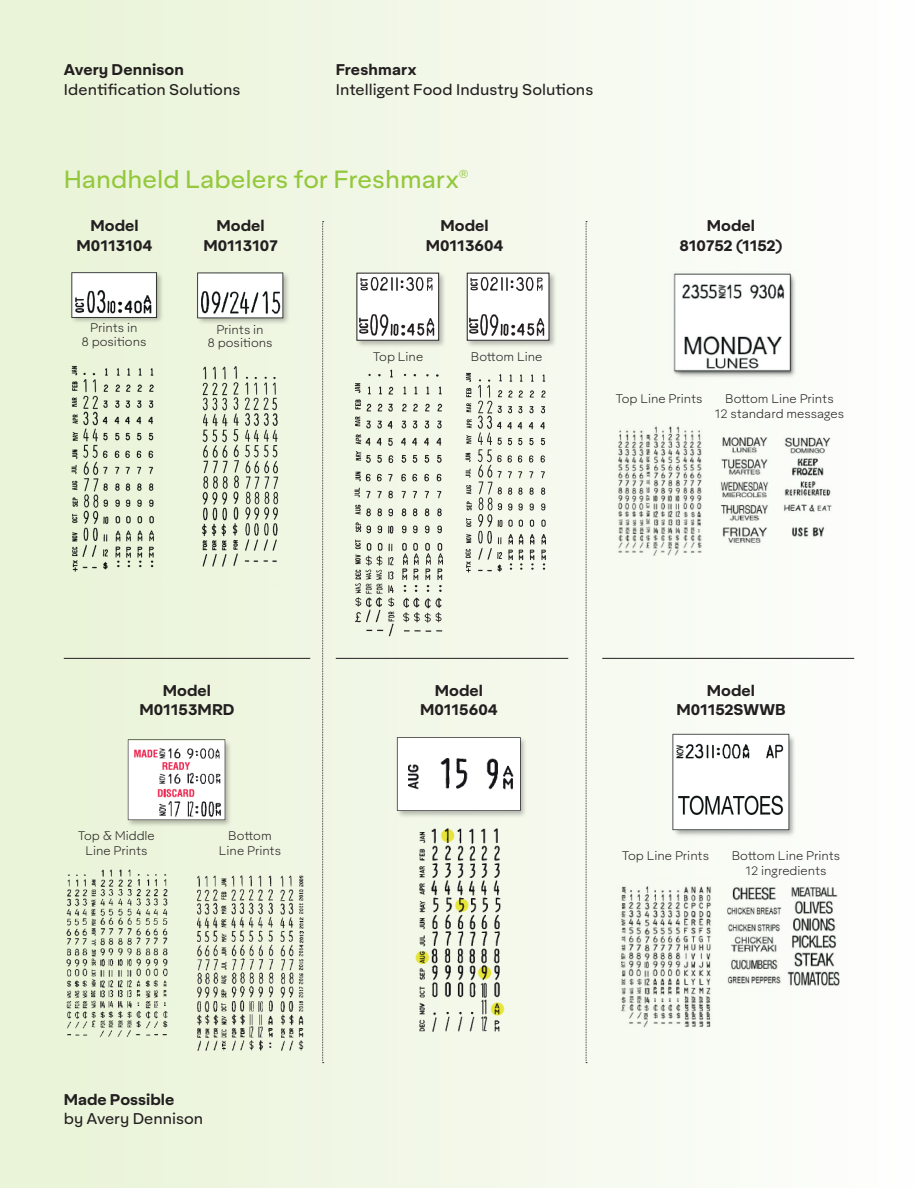
<style>
.page{position:relative;width:918px;height:1188px;background:#fff}
.page>*{position:absolute;margin:0;border:0;box-sizing:border-box;transform-origin:0 0}
.t1{font:24px "Aktifo A";color:#94c83c}
.t2{font:700 15px/19.5px "Aktifo A";color:#231f20;text-align:center}
.t3{font:15px "Aktifo A";letter-spacing:.005em;color:#231f20}
.t4{font:300 12px/15px "Aktifo A";color:#231f20;text-align:center}
</style>
<div class="page">
<div style="left:0;top:0;width:918px;height:1188px;background:linear-gradient(to right,#e8f3d6,#fefefe)"></div>
<div style="left:355px;top:271px;width:92px;height:77px;background:#231f20;opacity:.3"></div>
<div style="left:357px;top:273px;width:82px;height:67px;background:#fff"></div>
<div style="left:357px;top:273px;width:82px;height:68px;border:1px solid #231f20"></div>
<img style="left:359px;top:277px;width:76px;height:59px">
<img style="left:353px;top:368px;width:91px;height:269px">
<img style="left:462px;top:369px;width:86px;height:206px">
<img style="left:610px;top:413px;width:238px;height:166px">
<img style="left:192px;top:361px;width:98px;height:225px">
<div style="left:196px;top:271px;width:94px;height:54px;background:#231f20;opacity:.3"></div>
<img style="left:196px;top:271px;width:89px;height:49px">
<img style="left:67px;top:359px;width:94px;height:225px">
<div style="left:71px;top:271px;width:93px;height:54px;background:#231f20;opacity:.3"></div>
<img style="left:70px;top:270px;width:88px;height:49px">
<div style="left:465px;top:271px;width:92px;height:77px;background:#231f20;opacity:.3"></div>
<div style="left:467px;top:273px;width:82px;height:68px;border:1px solid #231f20"></div>
<img style="left:469px;top:275px;width:78px;height:63px">
<svg style="left:322px;top:221px;width:2px;height:842px;background:#bfc3b6"></svg>
<hr style="left:64px;top:658px;width:246px;height:1px;background:#231f20">
<img style="left:666px;top:269px;width:135px;height:116px">
<img style="left:612px;top:879px;width:103px;height:159px">
<img style="left:723px;top:879px;width:126px;height:159px">
<img style="left:671px;top:731px;width:128px;height:108px">
<svg style="left:586px;top:221px;width:1px;height:842px"></svg>
<hr style="left:336px;top:658px;width:232px;height:1px;background:#231f20">
<img style="left:58px;top:865px;width:119px;height:200px">
<img style="left:189px;top:865px;width:125px;height:200px">
<div style="left:127px;top:739px;width:105px;height:88px;background:#231f20;opacity:.3"></div>
<img style="left:126px;top:739px;width:100px;height:82px">
<img style="left:397px;top:823px;width:146px;height:222px">
<div style="left:396px;top:736px;width:131px;height:82px;background:#231f20;opacity:.3"></div>
<img style="left:395px;top:736px;width:126px;height:76px">
<hr style="left:602px;top:658px;width:252px;height:1px;background:#231f20">
<p class="t2" style="left:64px;top:59px;width:122px">Avery Dennison</p>
<p class="t3" style="left:64px;top:80px;width:178px">Identification Solutions</p>
<p class="t2" style="left:336px;top:59px;width:82px">Freshmarx</p>
<p class="t3" style="left:336px;top:80px;width:259px">Intelligent Food Industry Solutions</p>
<h1 class="t1" style="left:64px;top:164px;width:406px">Handheld Labelers for Freshmarx<sup>®</sup></h1>
<p class="t2" style="left:77px;top:216px;width:77px">Model<br>M0113104</p>
<p class="t4" style="left:81px;top:321px;width:67px;line-height:13.5px">Prints in<br>8 positions</p>
<p class="t2" style="left:203px;top:216px;width:76px">Model<br>M0113107</p>
<p class="t4" style="left:207px;top:323px;width:67px;line-height:13.5px">Prints in<br>8 positions</p>
<p class="t2" style="left:426px;top:216px;width:79px">Model<br>M0113604</p>
<p class="t2" style="left:679px;top:216px;width:105px">Model<br>810752 (1152)</p>
<p class="t4" style="left:373px;top:349px;width:52px">Top Line</p>
<p class="t4" style="left:471px;top:349px;width:73px">Bottom Line</p>
<p class="t4" style="left:616px;top:391px;width:88px">Top Line Prints</p>
<p class="t4" style="left:715px;top:391px;width:131px">Bottom Line Prints<br>12 standard messages</p>
<p class="t2" style="left:139px;top:680px;width:97px">Model<br>M01153MRD</p>
<p class="t2" style="left:420px;top:680px;width:79px">Model<br>M0115604</p>
<p class="t4" style="left:78px;top:828px;width:78px">Top &amp; Middle<br>Line Prints</p>
<p class="t4" style="left:219px;top:828px;width:64px">Bottom<br>Line Prints</p>
<p class="t2" style="left:64px;top:1089px;width:112px">Made Possible</p>
<p class="t3" style="left:64px;top:1109px;width:141px">by Avery Dennison</p>
<p class="t2" style="left:676px;top:680px;width:111px">Model<br>M01152SWWB</p>
<p class="t4" style="left:622px;top:848px;width:88px">Top Line Prints</p>
<p class="t4" style="left:732px;top:848px;width:110px">Bottom Line Prints<br>12 ingredients</p>
</div>
